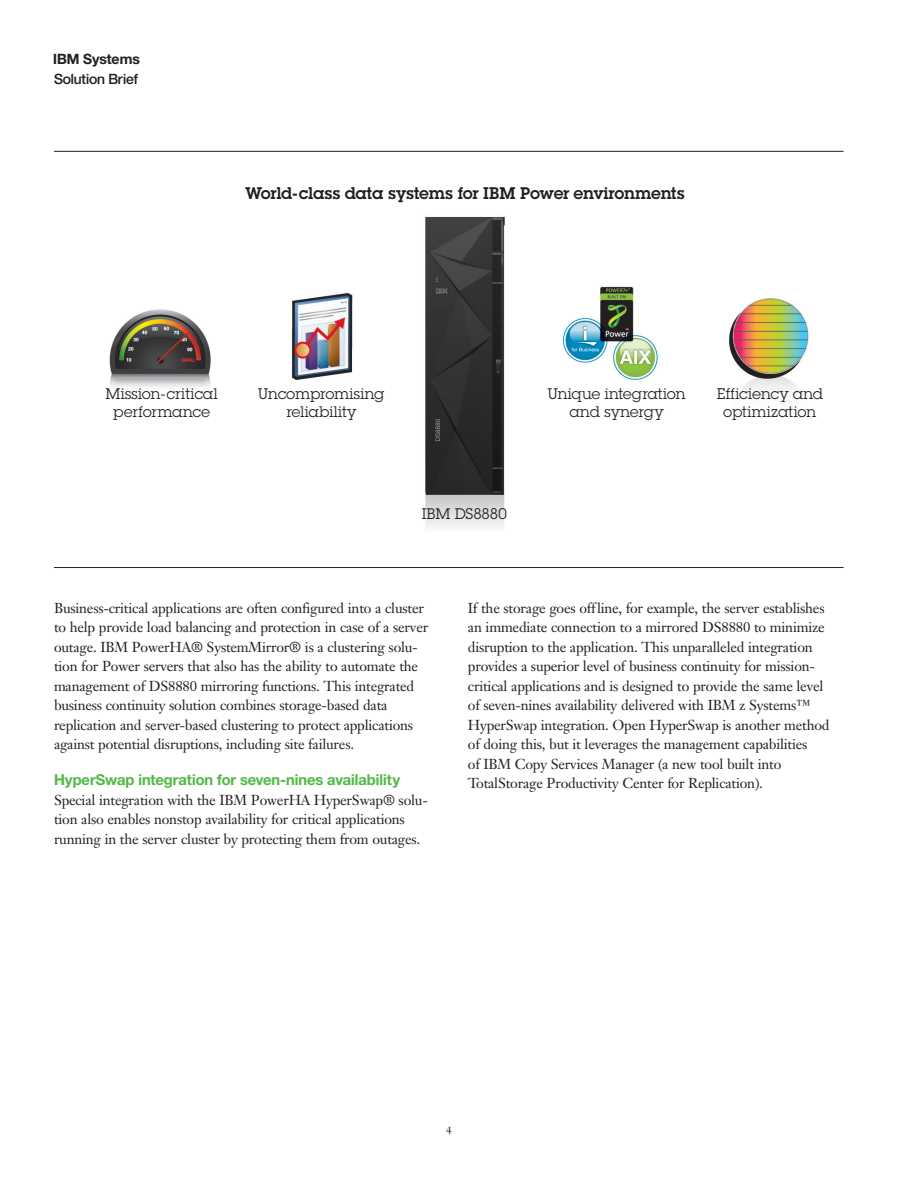
<style>
.page{position:relative;width:918px;height:1188px;background:#fff}
.page>*{position:absolute;margin:0;border:0;box-sizing:border-box;transform-origin:0 0}
.t1{font:600 16.5px "Lubalinfor IBM";color:#231f20}
.t2{font:15px/18px "Lubalinfor IBM";color:#231f20;text-align:center}
.t3{font:700 15px "Helv Neuefor IBM";color:#51b948}
.t4{font:14.25px/19.5px "Janson Text LT Pro";letter-spacing:-.015em;color:#231f20}
.t5{font:500 14.25px "Helv Neuefor IBM";letter-spacing:-.01em;color:#231f20}
.t6{font:700 14.25px "Helv Neuefor IBM";color:#231f20}
.t7{font:10.5px "Janson Text LT Pro";color:#231f20}
</style>
<div class="page">
<img style="left:109px;top:216px;width:700px;height:311px">
<hr style="left:54px;top:151px;width:790px;height:1px;background:#231f20">
<hr style="left:54px;top:567px;width:790px;height:1px;background:#231f20">
<p class="t6" style="left:53px;top:50px;width:88px">IBM Systems</p>
<p class="t5" style="left:54px;top:70px;width:85px">Solution Brief</p>
<p class="t1" style="left:245px;top:182px;width:441px">World-class data systems for IBM Power environments</p>
<p class="t2" style="left:105px;top:384px;width:114px">Mission-critical performance</p>
<p class="t2" style="left:258px;top:384px;width:128px">Uncompromising reliability</p>
<p class="t2" style="left:548px;top:384px;width:139px">Unique integration and synergy</p>
<p class="t2" style="left:717px;top:384px;width:108px">Efficiency and optimization</p>
<p class="t2" style="left:422px;top:505px;width:87px">IBM DS8880</p>
<p class="t4" style="left:54px;top:598px;width:376px">Business-critical applications are often configured into a cluster to help provide load balancing and protection in case of a server outage. IBM PowerHA® SystemMirror® is a clustering solu&shy;tion for Power servers that also has the ability to automate the management of DS8880 mirroring functions. This integrated business continuity solution combines storage-based data replication and server-based clustering to protect applications against potential disruptions, including site failures.</p>
<p class="t3" style="left:54px;top:771px;width:348px">HyperSwap integration for seven-nines availability</p>
<p class="t4" style="left:54px;top:790px;width:375px">Special integration with the IBM PowerHA HyperSwap® solu&shy;tion also enables nonstop availability for critical applications running in the server cluster by protecting them from outages.</p>
<p class="t4" style="left:468px;top:598px;width:363px">If the storage goes offline, for example, the server establishes an immediate connection to a mirrored DS8880 to minimize disruption to the application. This unparalleled integration provides a superior level of business continuity for mission&shy;critical applications and is designed to provide the same level of seven-nines availability delivered with IBM z Systems™ HyperSwap integration. Open HyperSwap is another method of doing this, but it leverages the management capabilities<br>of IBM Copy Services Manager (a new tool built into TotalStorage Productivity Center for Replication).</p>
<p class="t7" style="left:446px;top:1124px;width:7px">4</p>
</div>
